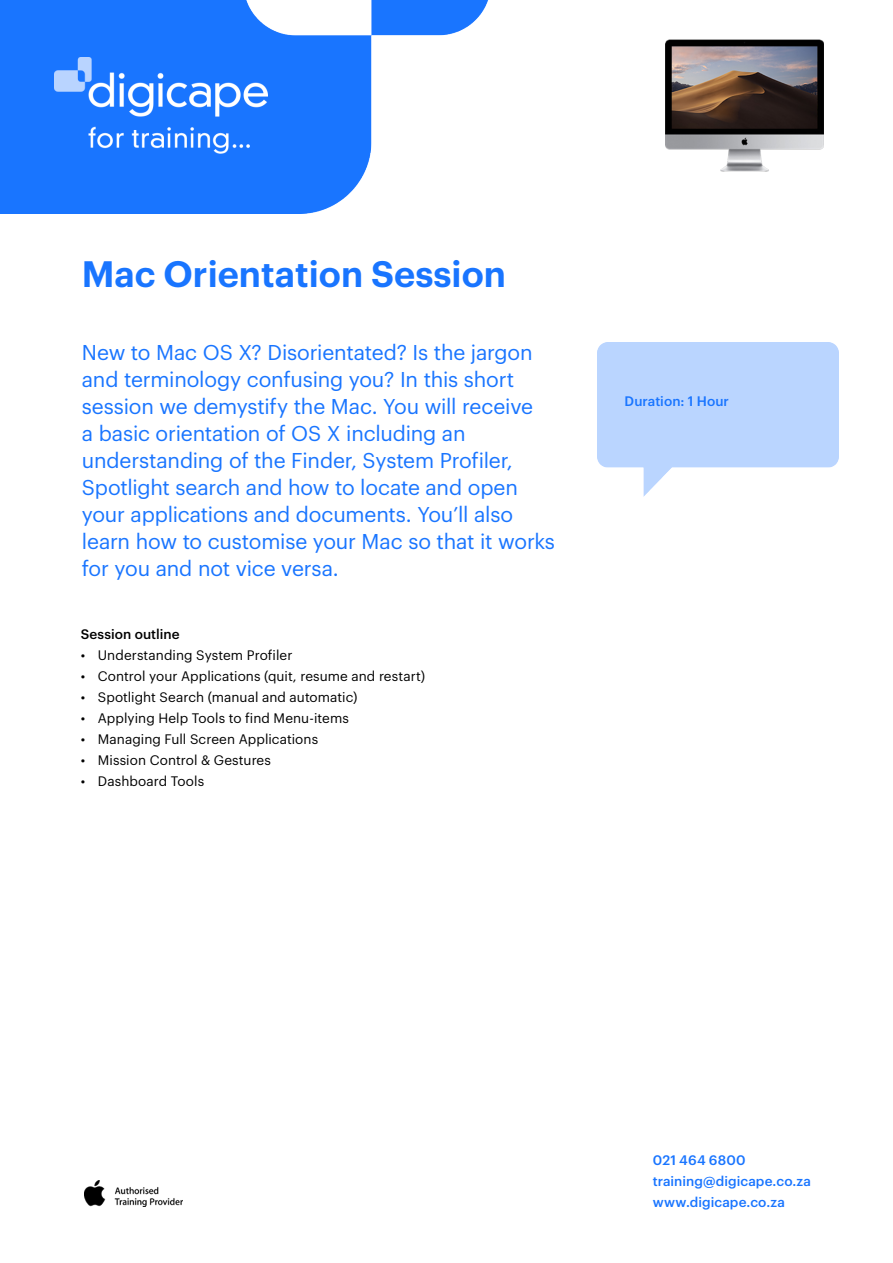
<style>
.page{position:relative;width:893px;height:1263px;background:#fff}
.page>*{position:absolute;margin:0;border:0;box-sizing:border-box;transform-origin:0 0}
.t1{font:600 36px "Graphik";color:#1975ff}
.t2{font:21px/27px "Graphik";letter-spacing:-.01em;color:#1975ff}
.t3{font:13.5px "Graphik";letter-spacing:.005em;color:#000}
.t4{font:500 13.5px "Graphik";letter-spacing:.005em;color:#1975ff}
.t5{font:500 13.5px "Graphik";letter-spacing:.005em;color:#000}
</style>
<div class="page">
<img style="left:0;top:0;width:488px;height:213px">
<img style="left:54px;top:57px;width:213px;height:97px">
<img style="left:84px;top:1180px;width:98px;height:27px">
<img style="left:666px;top:39px;width:158px;height:132px">
<p class="t1" style="left:82px;top:246px;width:426px">Mac Orientation Session</p>
<p class="t2" style="left:82px;top:337px;width:475px">New to Mac OS X? Disorientated? Is the jargon and terminology confusing you? In this short session we demystify the Mac. You will receive<br>a basic orientation of OS X including an understanding of the Finder, System Profiler, Spotlight search and how to locate and open your applications and documents. You’ll also learn how to customise your Mac so that it works for you and not vice versa.</p>
<p class="t5" style="left:81px;top:624px;width:100px">Session outline</p>
<p class="t3" style="left:81px;top:645px;width:213px">• Understanding System Profiler</p>
<p class="t3" style="left:81px;top:666px;width:346px">• Control your Applications (quit, resume and restart)</p>
<p class="t3" style="left:81px;top:687px;width:278px">• Spotlight Search (manual and automatic)</p>
<p class="t3" style="left:81px;top:708px;width:270px">• Applying Help Tools to find Menu-items</p>
<p class="t3" style="left:81px;top:729px;width:239px">• Managing Full Screen Applications</p>
<p class="t3" style="left:81px;top:750px;width:192px">• Mission Control &amp; Gestures</p>
<p class="t3" style="left:81px;top:771px;width:125px">• Dashboard Tools</p>
<p class="t4" style="left:624px;top:391px;width:106px">Duration: 1 Hour</p>
<p class="t4" style="left:653px;top:1150px;width:94px">021 464 6800</p>
<p class="t4" style="left:653px;top:1171px;width:160px">training@digicape.co.za</p>
<p class="t4" style="left:653px;top:1192px;width:134px">www.digicape.co.za</p>
</div>
